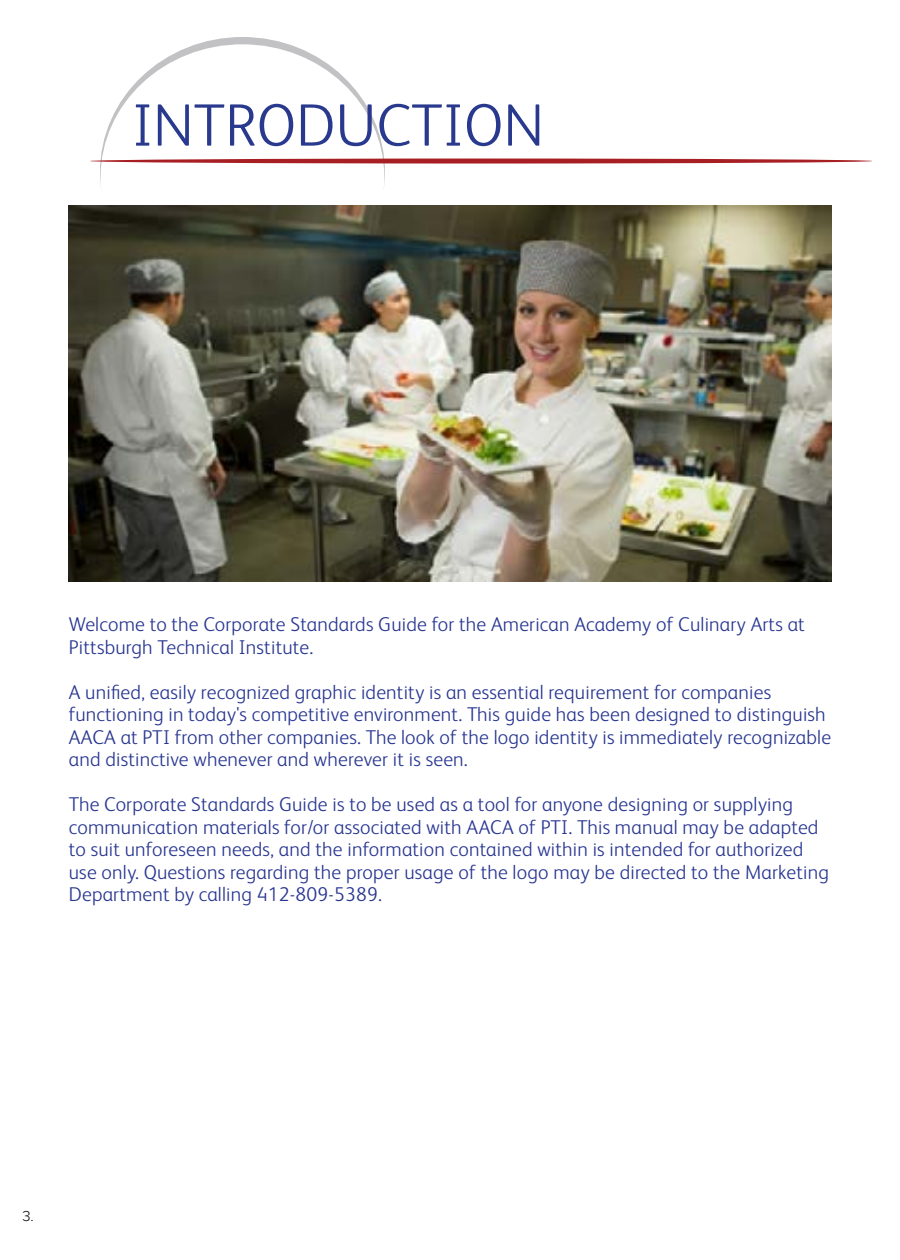
<style>
.page{position:relative;width:900px;height:1260px;background:#fff}
.page>*{position:absolute;margin:0;border:0;box-sizing:border-box;transform-origin:0 0}
.t1{font:300 60px "FS Albert Pro";color:#29398e}
.t2{font:300 20px/22.5px "FS Albert Pro";letter-spacing:.01em;color:#283691}
.t3{font:300 15px "Proxima Nova";color:#000}
</style>
<div class="page">
<svg style="left:100px;top:37px;width:285px;height:150px"></svg>
<div style="left:90px;top:159px;width:782px;height:5px;background:#a71f23;border-radius:50%"></div>
<img style="left:69px;top:206px;width:762px;height:376px">
<h1 class="t1" style="left:132px;top:84px;width:413px">INTRODUCTION</h1>
<p class="t2" style="left:69px;top:612px;width:737px">Welcome to the Corporate Standards Guide for the American Academy of Culinary Arts at<br>Pittsburgh Technical Institute.</p>
<p class="t2" style="left:69px;top:679px;width:764px">A unified, easily recognized graphic identity is an essential requirement for companies functioning in today's competitive environment. This guide has been designed to distinguish AACA at PTI from other companies. The look of the logo identity is immediately recognizable and distinctive whenever and wherever it is seen.</p>
<p class="t2" style="left:69px;top:792px;width:762px">The Corporate Standards Guide is to be used as a tool for anyone designing or supplying communication materials for/or associated with AACA of PTI. This manual may be adapted to suit unforeseen needs, and the information contained within is intended for authorized use only. Questions regarding the proper usage of the logo may be directed to the Marketing Department by calling 412-809-5389.</p>
<p class="t3" style="left:22px;top:1207px;width:13px">3.</p>
</div>
